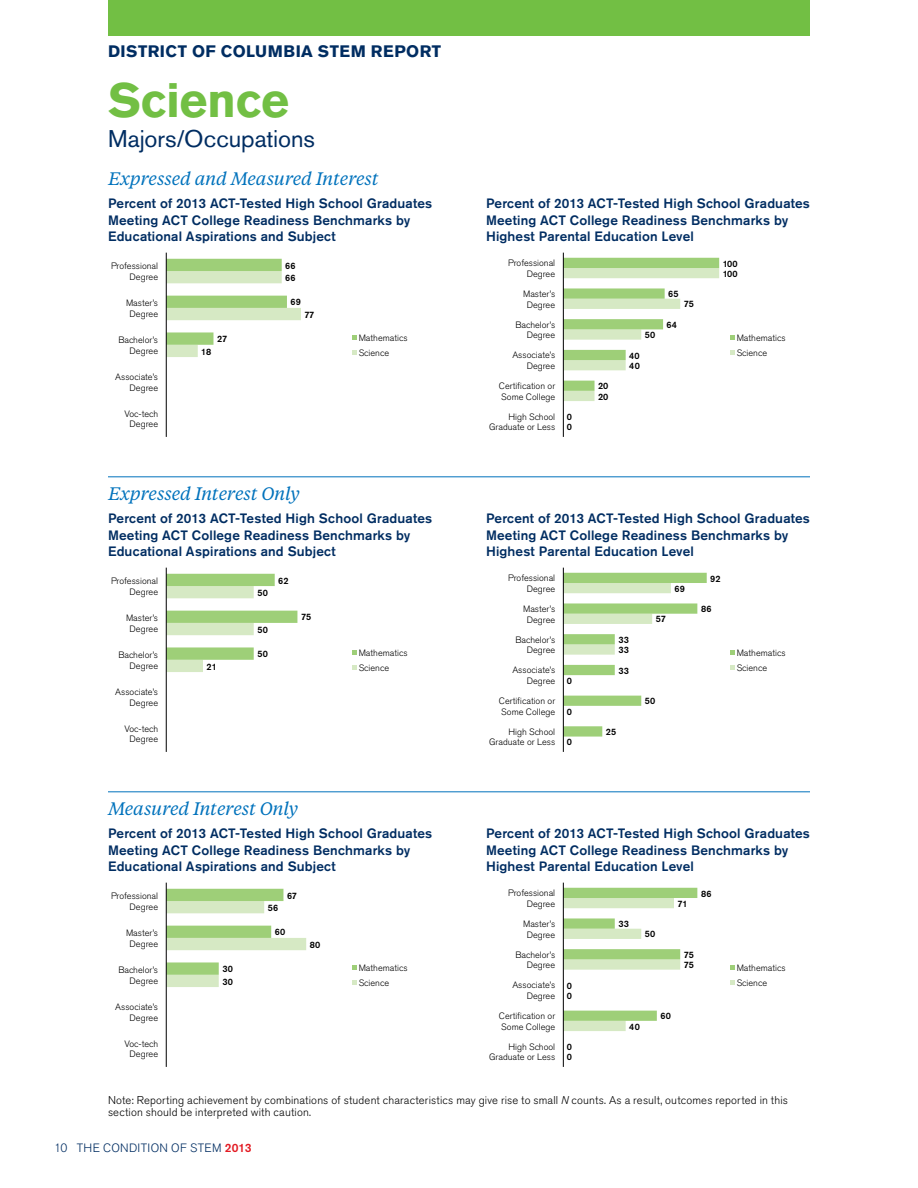
<style>
.page{position:relative;width:918px;height:1188px;background:#fff}
.page>*{position:absolute;margin:0;border:0;box-sizing:border-box;transform-origin:0 0}
.t1{font:700 48px "Akzidenz Grotesk Std";letter-spacing:-.01em;color:#72bf44}
.t2{font:24px "Akzidenz Grotesk Std";letter-spacing:-.005em;color:#002d62}
.t3{font:italic 18px "Tiempos Text";letter-spacing:-.01em;color:#0072bc}
.t4{font:700 16.5px "Akzidenz Grotesk Std";letter-spacing:.025em;color:#002d62}
.t5{font:500 13.5px/16.5px "Akzidenz Grotesk Std";letter-spacing:.01em;color:#002d62}
.t6{font:300 12px "Akzidenz Grotesk Std";letter-spacing:.03em;color:#002d62}
.t7{font:300 11.25px/12px "Akzidenz Grotesk Std";letter-spacing:.015em;color:#000}
.t8{font:300 9.15px/10.6px "Akzidenz Grotesk Std";color:#000001;text-align:right}
.t9{font:500 9.15px "Akzidenz Grotesk Std";color:#000001}
.s1{font-style:italic}
.s2{font-weight:500;color:#e31b23}
</style>
<div class="page">
<svg style="left:167px;top:574px;width:130px;height:98px"></svg>
<hr style="left:166px;top:568px;width:1px;height:184px;background:#000001">
<svg style="left:352px;top:650px;width:5px;height:5px"></svg>
<svg style="left:352px;top:665px;width:5px;height:4px"></svg>
<svg style="left:167px;top:259px;width:134px;height:98px"></svg>
<hr style="left:166px;top:253px;width:1px;height:184px;background:#000001">
<svg style="left:352px;top:335px;width:5px;height:5px"></svg>
<svg style="left:352px;top:350px;width:5px;height:4px"></svg>
<svg style="left:564px;top:258px;width:155px;height:143px"></svg>
<hr style="left:563px;top:253px;width:1px;height:184px;background:#000001">
<svg style="left:730px;top:335px;width:5px;height:5px"></svg>
<svg style="left:730px;top:350px;width:5px;height:4px"></svg>
<svg style="left:564px;top:573px;width:143px;height:164px"></svg>
<hr style="left:563px;top:568px;width:1px;height:184px;background:#000001">
<svg style="left:730px;top:650px;width:5px;height:5px"></svg>
<svg style="left:730px;top:665px;width:5px;height:4px"></svg>
<svg style="left:167px;top:889px;width:139px;height:98px"></svg>
<hr style="left:166px;top:883px;width:1px;height:184px;background:#000001">
<svg style="left:352px;top:965px;width:5px;height:5px"></svg>
<svg style="left:352px;top:980px;width:5px;height:4px"></svg>
<svg style="left:564px;top:888px;width:133px;height:143px"></svg>
<hr style="left:563px;top:883px;width:1px;height:184px;background:#000001">
<svg style="left:730px;top:965px;width:5px;height:5px"></svg>
<svg style="left:730px;top:980px;width:5px;height:4px"></svg>
<hr style="left:108px;top:476px;width:702px;height:1px;background:#0072bc">
<hr style="left:108px;top:791px;width:702px;height:1px;background:#0072bc">
<div style="left:108px;top:0;width:702px;height:36px;background:#72bf44"></div>
<h3 class="t4" style="left:108px;top:42px;width:31px">DISTR</h3>
<h3 class="t4" style="left:160px;top:42px;width:271px">ICT OF COLUMBIA STEM REPORT</h3>
<h1 class="t1" style="left:108px;top:73px;width:183px">SCIENCE</h1>
<h2 class="t2" style="left:108px;top:124px;width:208px">Majors/Occupations</h2>
<h3 class="t3" style="left:108px;top:166px;width:272px">Expressed and Measured Interest</h3>
<h3 class="t5" style="left:108px;top:195px;width:326px">Percent of 2013 ACT-Tested High School Graduates<br>Meeting ACT College Readiness Benchmarks by<br>Educational Aspirations and Subject</h3>
<h3 class="t5" style="left:486px;top:195px;width:326px">Percent of 2013 ACT-Tested High School Graduates<br>Meeting ACT College Readiness Benchmarks by<br>Highest Parental Education Level</h3>
<p class="t8" style="left:111px;top:261px;width:49px">Professional<br>Degree</p>
<p class="t9" style="left:285px;top:260px;width:12px">66</p>
<p class="t9" style="left:285px;top:272px;width:12px">66</p>
<p class="t8" style="left:508px;top:258px;width:49px">Professional<br>Degree</p>
<p class="t9" style="left:723px;top:258px;width:16px">100</p>
<p class="t9" style="left:723px;top:268px;width:16px">100</p>
<p class="t8" style="left:126px;top:298px;width:34px;text-align:center">Master’s<br>Degree</p>
<p class="t9" style="left:291px;top:297px;width:12px">69</p>
<p class="t9" style="left:305px;top:309px;width:11px">77</p>
<p class="t8" style="left:523px;top:289px;width:34px;text-align:center">Master’s<br>Degree</p>
<p class="t9" style="left:668px;top:288px;width:12px">65</p>
<p class="t9" style="left:684px;top:299px;width:12px">75</p>
<p class="t8" style="left:118px;top:335px;width:41px">Bachelor’s<br>Degree</p>
<p class="t9" style="left:217px;top:333px;width:12px">27</p>
<p class="t9" style="left:201px;top:346px;width:11px">18</p>
<p class="t8" style="left:359px;top:331px;width:50px;line-height:14.7px;text-align:left">Mathematics<br>Science</p>
<p class="t8" style="left:515px;top:319px;width:41px">Bachelor’s<br>Degree</p>
<p class="t8" style="left:512px;top:350px;width:44px">Associate’s<br>Degree</p>
<p class="t9" style="left:645px;top:329px;width:12px">50</p>
<p class="t9" style="left:629px;top:350px;width:12px">40</p>
<p class="t9" style="left:629px;top:360px;width:12px">40</p>
<p class="t9" style="left:667px;top:319px;width:12px">64</p>
<p class="t8" style="left:737px;top:331px;width:50px;line-height:14.7px;text-align:left">Mathematics<br>Science</p>
<p class="t8" style="left:115px;top:371px;width:44px">Associate’s<br>Degree</p>
<p class="t8" style="left:499px;top:381px;width:58px;text-align:left">Certification or<br>Some College</p>
<p class="t9" style="left:598px;top:381px;width:12px">20</p>
<p class="t9" style="left:598px;top:391px;width:12px">20</p>
<p class="t8" style="left:124px;top:408px;width:35px;text-align:center">Voc-tech<br>Degree</p>
<p class="t8" style="left:489px;top:411px;width:68px">High School<br>Graduate or Less</p>
<p class="t9" style="left:567px;top:411px;width:7px">0</p>
<p class="t9" style="left:567px;top:422px;width:7px">0</p>
<h3 class="t3" style="left:108px;top:481px;width:193px">Expressed Interest Only</h3>
<h3 class="t5" style="left:108px;top:510px;width:326px">Percent of 2013 ACT-Tested High School Graduates<br>Meeting ACT College Readiness Benchmarks by<br>Educational Aspirations and Subject</h3>
<h3 class="t5" style="left:486px;top:510px;width:326px">Percent of 2013 ACT-Tested High School Graduates<br>Meeting ACT College Readiness Benchmarks by<br>Highest Parental Education Level</h3>
<p class="t8" style="left:111px;top:576px;width:49px">Professional<br>Degree</p>
<p class="t9" style="left:257px;top:587px;width:12px">50</p>
<p class="t9" style="left:278px;top:575px;width:12px">62</p>
<p class="t8" style="left:508px;top:573px;width:49px">Professional<br>Degree</p>
<p class="t9" style="left:674px;top:583px;width:12px">69</p>
<p class="t9" style="left:710px;top:573px;width:12px">92</p>
<p class="t8" style="left:126px;top:613px;width:34px;text-align:center">Master’s<br>Degree</p>
<p class="t9" style="left:257px;top:624px;width:12px">50</p>
<p class="t9" style="left:301px;top:612px;width:12px">75</p>
<p class="t8" style="left:523px;top:604px;width:34px;text-align:center">Master’s<br>Degree</p>
<p class="t9" style="left:656px;top:614px;width:12px">57</p>
<p class="t9" style="left:701px;top:603px;width:12px">86</p>
<p class="t8" style="left:118px;top:650px;width:41px">Bachelor’s<br>Degree</p>
<p class="t9" style="left:207px;top:661px;width:12px">21</p>
<p class="t9" style="left:257px;top:648px;width:12px">50</p>
<p class="t8" style="left:359px;top:646px;width:50px;line-height:14.7px;text-align:left">Mathematics<br>Science</p>
<p class="t8" style="left:515px;top:634px;width:41px">Bachelor’s<br>Degree</p>
<p class="t8" style="left:512px;top:665px;width:44px">Associate’s<br>Degree</p>
<p class="t9" style="left:567px;top:675px;width:7px">0</p>
<p class="t9" style="left:619px;top:634px;width:12px">33</p>
<p class="t9" style="left:619px;top:644px;width:12px">33</p>
<p class="t9" style="left:619px;top:665px;width:12px">33</p>
<p class="t8" style="left:737px;top:646px;width:50px;line-height:14.7px;text-align:left">Mathematics<br>Science</p>
<p class="t8" style="left:115px;top:686px;width:44px">Associate’s<br>Degree</p>
<p class="t8" style="left:499px;top:696px;width:58px;text-align:left">Certification or<br>Some College</p>
<p class="t9" style="left:567px;top:706px;width:7px">0</p>
<p class="t9" style="left:645px;top:696px;width:12px">50</p>
<p class="t8" style="left:124px;top:723px;width:35px;text-align:center">Voc-tech<br>Degree</p>
<p class="t8" style="left:489px;top:726px;width:68px">High School<br>Graduate or Less</p>
<p class="t9" style="left:567px;top:737px;width:7px">0</p>
<p class="t9" style="left:606px;top:726px;width:12px">25</p>
<h3 class="t3" style="left:108px;top:796px;width:192px">Measured Interest Only</h3>
<h3 class="t5" style="left:108px;top:825px;width:326px">Percent of 2013 ACT-Tested High School Graduates<br>Meeting ACT College Readiness Benchmarks by<br>Educational Aspirations and Subject</h3>
<h3 class="t5" style="left:486px;top:825px;width:326px">Percent of 2013 ACT-Tested High School Graduates<br>Meeting ACT College Readiness Benchmarks by<br>Highest Parental Education Level</h3>
<p class="t8" style="left:111px;top:891px;width:49px">Professional<br>Degree</p>
<p class="t9" style="left:268px;top:902px;width:12px">56</p>
<p class="t9" style="left:287px;top:890px;width:11px">67</p>
<p class="t8" style="left:508px;top:888px;width:49px">Professional<br>Degree</p>
<p class="t9" style="left:678px;top:898px;width:12px">71</p>
<p class="t9" style="left:701px;top:888px;width:12px">86</p>
<p class="t8" style="left:126px;top:928px;width:34px;text-align:center">Master’s<br>Degree</p>
<p class="t9" style="left:275px;top:927px;width:12px">60</p>
<p class="t9" style="left:310px;top:939px;width:12px">80</p>
<p class="t8" style="left:523px;top:919px;width:34px;text-align:center">Master’s<br>Degree</p>
<p class="t9" style="left:619px;top:918px;width:12px">33</p>
<p class="t9" style="left:645px;top:929px;width:12px">50</p>
<p class="t8" style="left:118px;top:965px;width:41px">Bachelor’s<br>Degree</p>
<p class="t9" style="left:222px;top:963px;width:12px">30</p>
<p class="t9" style="left:222px;top:976px;width:12px">30</p>
<p class="t8" style="left:359px;top:961px;width:50px;line-height:14.7px;text-align:left">Mathematics<br>Science</p>
<p class="t8" style="left:515px;top:949px;width:41px">Bachelor’s<br>Degree</p>
<p class="t8" style="left:512px;top:980px;width:44px">Associate’s<br>Degree</p>
<p class="t9" style="left:567px;top:980px;width:7px">0</p>
<p class="t9" style="left:567px;top:990px;width:7px">0</p>
<p class="t9" style="left:684px;top:949px;width:12px">75</p>
<p class="t9" style="left:684px;top:959px;width:12px">75</p>
<p class="t8" style="left:737px;top:961px;width:50px;line-height:14.7px;text-align:left">Mathematics<br>Science</p>
<p class="t8" style="left:115px;top:1001px;width:44px">Associate’s<br>Degree</p>
<p class="t8" style="left:499px;top:1011px;width:58px;text-align:left">Certification or<br>Some College</p>
<p class="t9" style="left:629px;top:1021px;width:12px">40</p>
<p class="t9" style="left:660px;top:1011px;width:12px">60</p>
<p class="t8" style="left:124px;top:1038px;width:35px;text-align:center">Voc-tech<br>Degree</p>
<p class="t8" style="left:489px;top:1041px;width:68px">High School<br>Graduate or Less</p>
<p class="t9" style="left:567px;top:1041px;width:7px">0</p>
<p class="t9" style="left:567px;top:1052px;width:7px">0</p>
<p class="t7" style="left:108px;top:1094px;width:682px">N ote: Reporting achievement by combinations of student characteristics may give rise to small <span class="s1">N</span> counts. As a result, outcomes reported in this section should be interpreted with caution.</p>
<h3 class="t6" style="left:54px;top:1141px;width:199px">10 The Condition of STEM <span class="s2">2013</span></h3>
</div>
